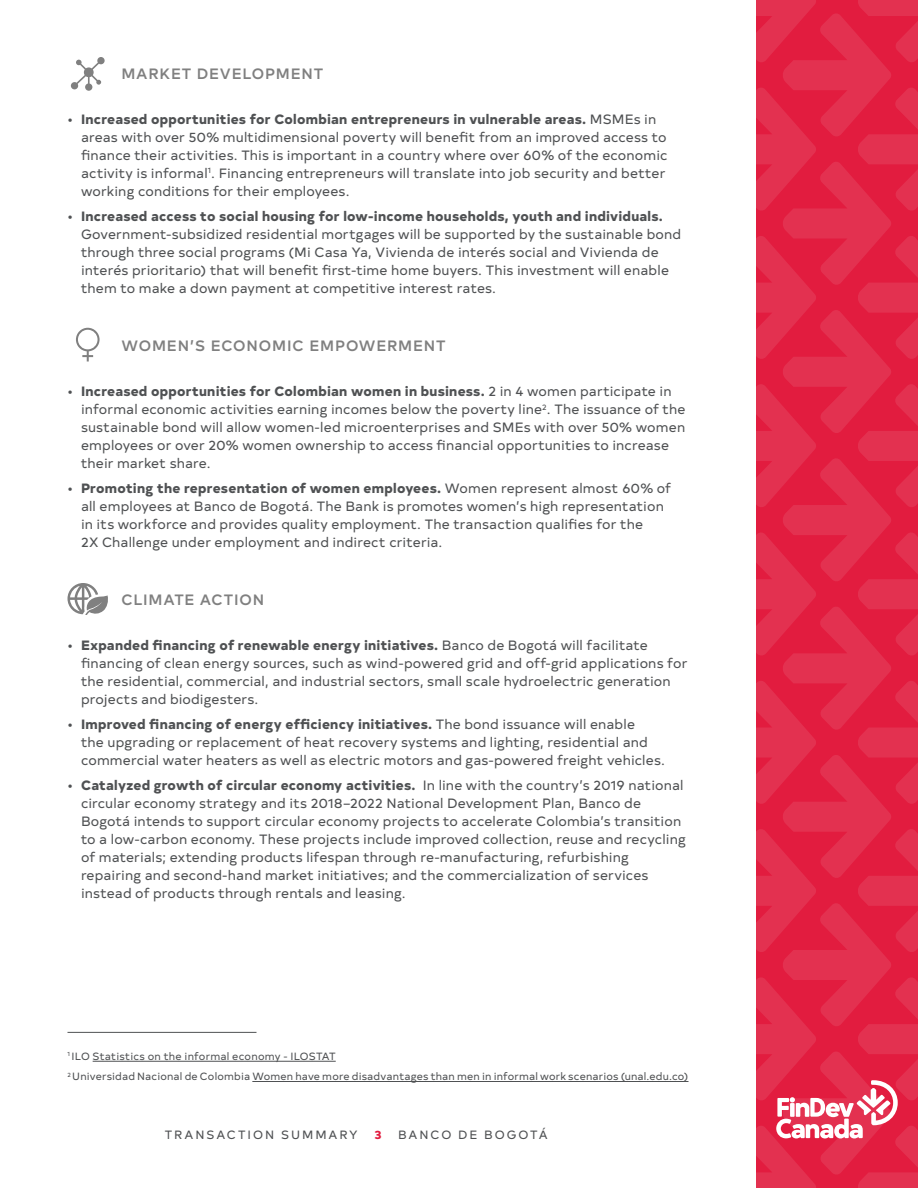
<style>
.page{position:relative;width:918px;height:1188px;background:#fff}
.page>*{position:absolute;margin:0;border:0;box-sizing:border-box;transform-origin:0 0}
.t1{font:500 15px "Typold";letter-spacing:.055em;color:#808080}
.t2{font:13.5px/18px "Typold";letter-spacing:.01em;color:#4f5153}
.t3{font:12px "Typold";letter-spacing:.16em;color:#4f5153}
.t4{font:800 12px "Typold";color:#e21c3f}
.Source_-_No_Rule{font:10.5px "Typold";letter-spacing:.015em;color:#4f5153}
.Source_-_With_Rule{font:10.5px "Typold";letter-spacing:.015em;color:#4f5153}
.s1{font-weight:800}
</style>
<div class="page">
<svg style="left:756px;top:0;width:162px;height:1188px;background:#e2294a"></svg>
<svg style="left:76px;top:328px;width:24px;height:34px"></svg>
<svg style="left:71px;top:57px;width:34px;height:34px"></svg>
<svg style="left:68px;top:583px;width:40px;height:32px"></svg>
<hr style="left:68px;top:1032px;width:188px;height:1px;background:#4f5153">
<hr style="left:93px;top:1061px;width:243px;height:1px;background:#4f5153">
<hr style="left:252px;top:1081px;width:436px;height:1px;background:#4f5153">
<h3 class="t1" style="left:122px;top:61px;width:203px">MARKET DEVELOPMENT</h3>
<p class="t2" style="left:81px;top:109px;width:588px;text-indent:-14px">• <span class="s1">Increased opportunities for Colombian entrepreneurs in vulnerable areas.</span> MSMEs in areas with over 50% multidimensional poverty will benefit from an improved access to finance their activities. This is important in a country where over 60% of the economic activity is informal<sup>1</sup>. Financing entrepreneurs will translate into job security and better working conditions for their employees.</p>
<p class="t2" style="left:81px;top:206px;width:602px;text-indent:-14px">• <span class="s1">Increased access to social housing for low‑income households, youth and individuals.<br></span>Government‑subsidized residential mortgages will be supported by the sustainable bond through three social programs (Mi Casa Ya, Vivienda de interés social and Vivienda de interés prioritario) that will benefit first‑time home buyers. This investment will enable them to make a down payment at competitive interest rates.</p>
<h3 class="t1" style="left:122px;top:334px;width:326px">WOMEN’S ECONOMIC EMPOWERMENT</h3>
<p class="t2" style="left:81px;top:381px;width:606px;text-indent:-14px">• <span class="s1">Increased opportunities for Colombian women in business.</span> 2 in 4 women participate in informal economic activities earning incomes below the poverty line<sup>2</sup>. The issuance of the sustainable bond will allow women‑led microenterprises and SMEs with over 50% women employees or over 20% women ownership to access financial opportunities to increase their market share.</p>
<p class="t2" style="left:81px;top:478px;width:592px;text-indent:-14px">• <span class="s1">Promoting the representation of women employees.</span> Women represent almost 60% of all employees at Banco de Bogotá. The Bank is promotes women’s high representation in its workforce and provides quality employment. The transaction qualifies for the<br>2X Challenge under employment and indirect criteria.</p>
<h3 class="t1" style="left:122px;top:588px;width:144px">CLIMATE ACTION</h3>
<p class="t2" style="left:81px;top:635px;width:608px;text-indent:-14px">• <span class="s1">Expanded financing of renewable energy initiatives.</span> Banco de Bogotá will facilitate financing of clean energy sources, such as wind‑powered grid and off‑grid applications for the residential, commercial, and industrial sectors, small scale hydroelectric generation projects and biodigesters.</p>
<p class="t2" style="left:81px;top:714px;width:586px;text-indent:-14px">• <span class="s1">Improved financing of energy efficiency initiatives.</span> The bond issuance will enable<br>the upgrading or replacement of heat recovery systems and lighting, residential and commercial water heaters as well as electric motors and gas‑powered freight vehicles.</p>
<p class="t2" style="left:81px;top:775px;width:606px;text-indent:-14px">• <span class="s1">Catalyzed growth of circular economy activities.</span> In line with the country’s 2019 national circular economy strategy and its 2018–2022 National Development Plan, Banco de Bogotá intends to support circular economy projects to accelerate Colombia’s transition to a low‑carbon economy. These projects include improved collection, reuse and recycling of materials; extending products lifespan through re‑manufacturing, refurbishing repairing and second‑hand market initiatives; and the commercialization of services instead of products through rentals and leasing.</p>
<p class="Source_-_With_Rule" style="left:68px;top:1048px;width:270px"><sup>1</sup> ILO Statistics on the informal economy ‑ ILOSTAT</p>
<p class="Source_-_No_Rule" style="left:68px;top:1068px;width:622px"><sup>2</sup> Universidad Nacional de Colombia Women have more disadvantages than men in informal work scenarios (unal.edu.co)</p>
<p class="t3" style="left:165px;top:1125px;width:194px">TRANSACTION SUMMARY</p>
<p class="t4" style="left:374px;top:1124px;width:9px">3</p>
<p class="t3" style="left:398px;top:1125px;width:151px">BANCO DE BOGOTÁ</p>
</div>
